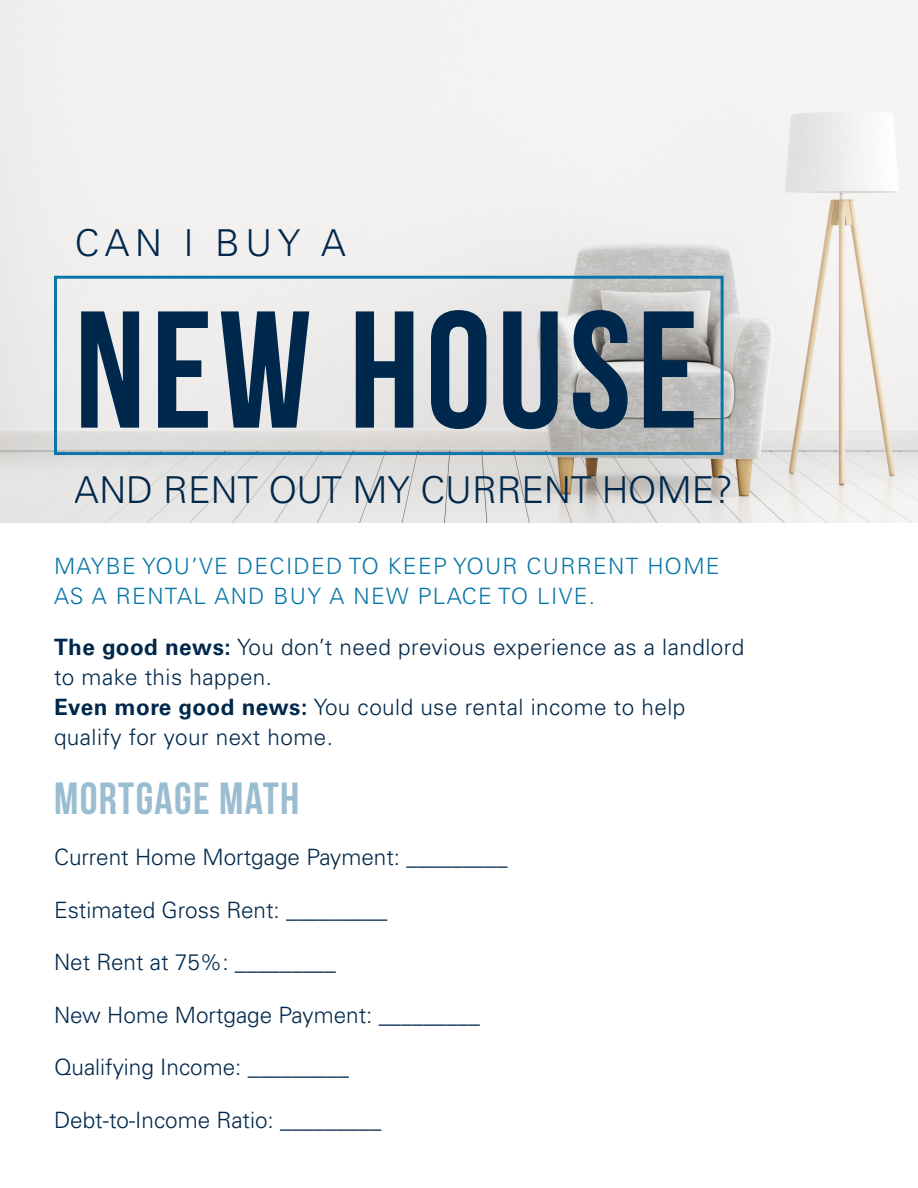
<style>
.page{position:relative;width:918px;height:1188px;background:#fff}
.page>*{position:absolute;margin:0;border:0;box-sizing:border-box;transform-origin:0 0}
.t1{font:166.05px "Bebas Neue";letter-spacing:.035em;color:#00284c}
.t2{font:45px "Bebas Neue";letter-spacing:.03em;color:#9abdd1}
.t3{font:300 37.05px "Univers LT Std";color:#00284c}
.t4{font:300 22.5px "Univers LT Std";color:#00284c}
.t5{font:300 22.5px/30px "Univers LT Std";letter-spacing:.02em;color:#00284c}
.t6{font:300 22.5px/30px "Univers LT Std";letter-spacing:.06em;color:#0876a7}
.s1{font-weight:700}
</style>
<div class="page">
<img style="left:0;top:0;width:918px;height:523px">
<div style="left:54px;top:276px;width:670px;height:179px;border:3px solid #0876a7"></div>
<h3 class="t3" style="left:75px;top:220px;width:273px">CAN I BUY A</h3>
<h1 class="t1" style="left:75px;top:279px;width:625px">NEW HOUSE</h1>
<h3 class="t3" style="left:75px;top:467px;width:660px">AND RENT OUT MY CURRENT HOME?</h3>
<p class="t6" style="left:54px;top:551px;width:667px">MAYBE YOU’VE DECIDED TO KEEP YOUR CURRENT HOME<br>AS A RENTAL AND BUY A NEW PLACE TO LIVE.</p>
<p class="t5" style="left:54px;top:632px;width:692px"><span class="s1">The good news:</span> You don’t need previous experience as a landlord to make this happen.</p>
<p class="t5" style="left:54px;top:692px;width:633px"><span class="s1">Even more good news:</span> You could use rental income to help qualify for your next home.</p>
<p class="t2" style="left:54px;top:774px;width:247px">MORTGAGE MATH</p>
<p class="t4" style="left:54px;top:844px;width:455px">Current Home Mortgage Payment: _________</p>
<p class="t4" style="left:54px;top:896px;width:335px">Estimated Gross Rent: _________</p>
<p class="t4" style="left:54px;top:949px;width:284px">Net Rent at 75%: _________</p>
<p class="t4" style="left:54px;top:1001px;width:427px">New Home Mortgage Payment: _________</p>
<p class="t4" style="left:54px;top:1054px;width:297px">Qualifying Income: _________</p>
<p class="t4" style="left:54px;top:1106px;width:329px">Debt-to-Income Ratio: _________</p>
</div>
